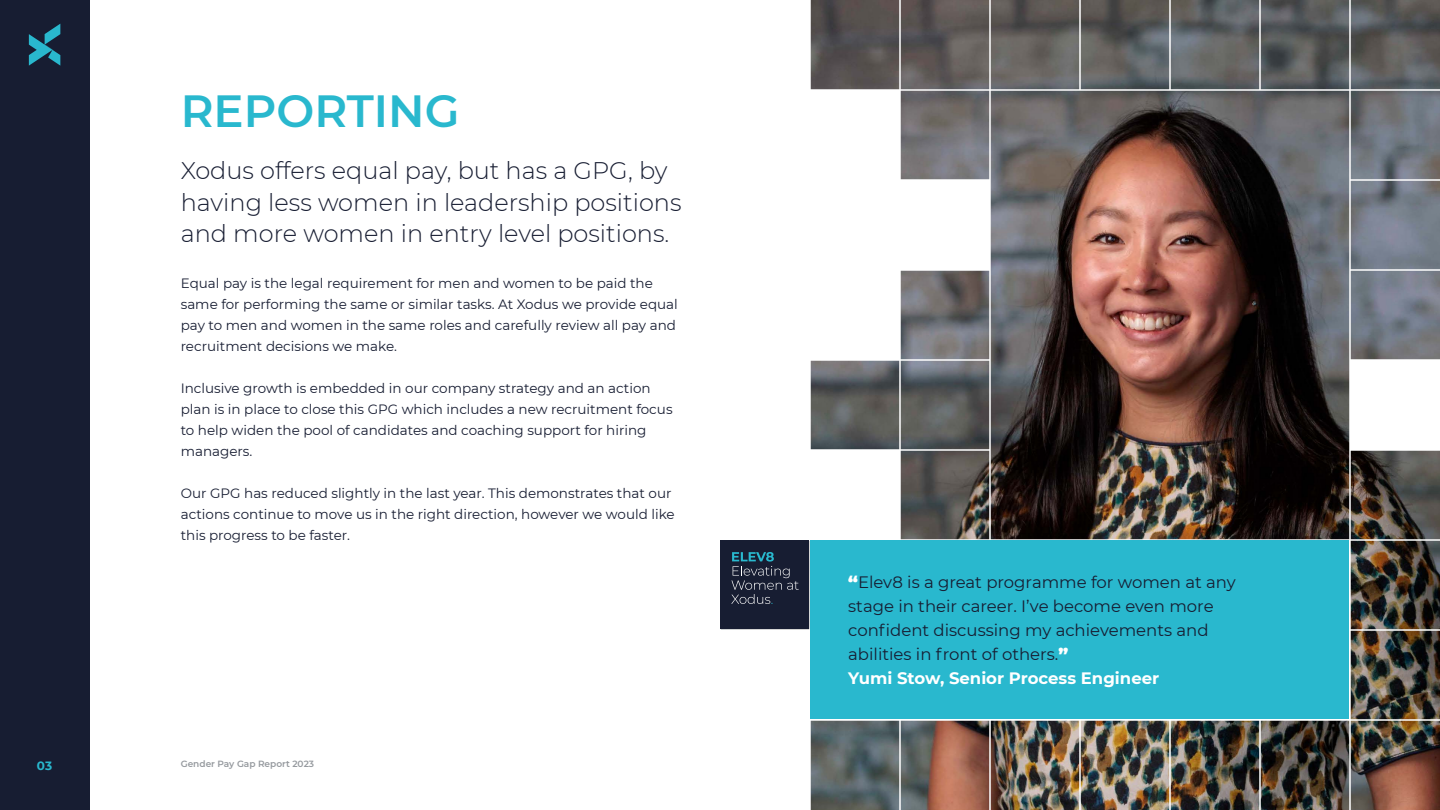
<style>
.page{position:relative;width:1440px;height:810px;background:#fff}
.page>*{position:absolute;margin:0;border:0;box-sizing:border-box;transform-origin:0 0}
.t1{font:600 45px "Montserrat";color:#29b8ce}
.t2{font:300 24px/31.5px "Montserrat";color:#171d32}
.t3{font:16.5px/24px "Montserrat";color:#171d32}
.t4{font:13.5px/21px "Montserrat";color:#171d32}
.t5{font:700 12px "Montserrat";color:#29b8ce}
.t6{font:600 9px "Montserrat";color:#95999e}
.s1{font-weight:900;color:#fff}
.s2{font-weight:700;color:#fff}
</style>
<div class="page">
<div style="left:0;top:0;width:89px;height:810px;background:#171d32"></div>
<svg style="left:29px;top:24px;width:31px;height:42px"></svg>
<img style="left:721px;top:0;width:719px;height:810px">
<div style="left:721px;top:541px;width:88px;height:88px;background:#171d32"></div>
<svg style="left:731px;top:552px;width:68px;height:52px"></svg>
<h1 class="t1" style="left:181px;top:79px;width:280px">REPORTING</h1>
<h2 class="t2" style="left:181px;top:154px;width:502px">Xodus offers equal pay, but has a GPG, by having less women in leadership positions and more women in entry level positions.</h2>
<p class="t4" style="left:181px;top:272px;width:499px">Equal pay is the legal requirement for men and women to be paid the same for performing the same or similar tasks. At Xodus we provide equal pay to men and women in the same roles and carefully review all pay and recruitment decisions we make.</p>
<p class="t4" style="left:181px;top:377px;width:493px">Inclusive growth is embedded in our company strategy and an action plan is in place to close this GPG which includes a new recruitment focus to help widen the pool of candidates and coaching support for hiring managers.</p>
<p class="t4" style="left:181px;top:482px;width:495px">Our GPG has reduced slightly in the last year. This demonstrates that our actions continue to move us in the right direction, however we would like this progress to be faster.</p>
<p class="t5" style="left:37px;top:757px;width:17px">03</p>
<p class="t6" style="left:181px;top:758px;width:135px">Gender Pay Gap Report 2023</p>
<p class="t3" style="left:848px;top:570px;width:389px"><span class="s1">“</span>Elev8 is a great programme for women at any stage in their career. I’ve become even more confident discussing my achievements and abilities in front of others.<span class="s1">”<br></span><span class="s2">Yumi Stow, Senior Process Engineer</span></p>
</div>
